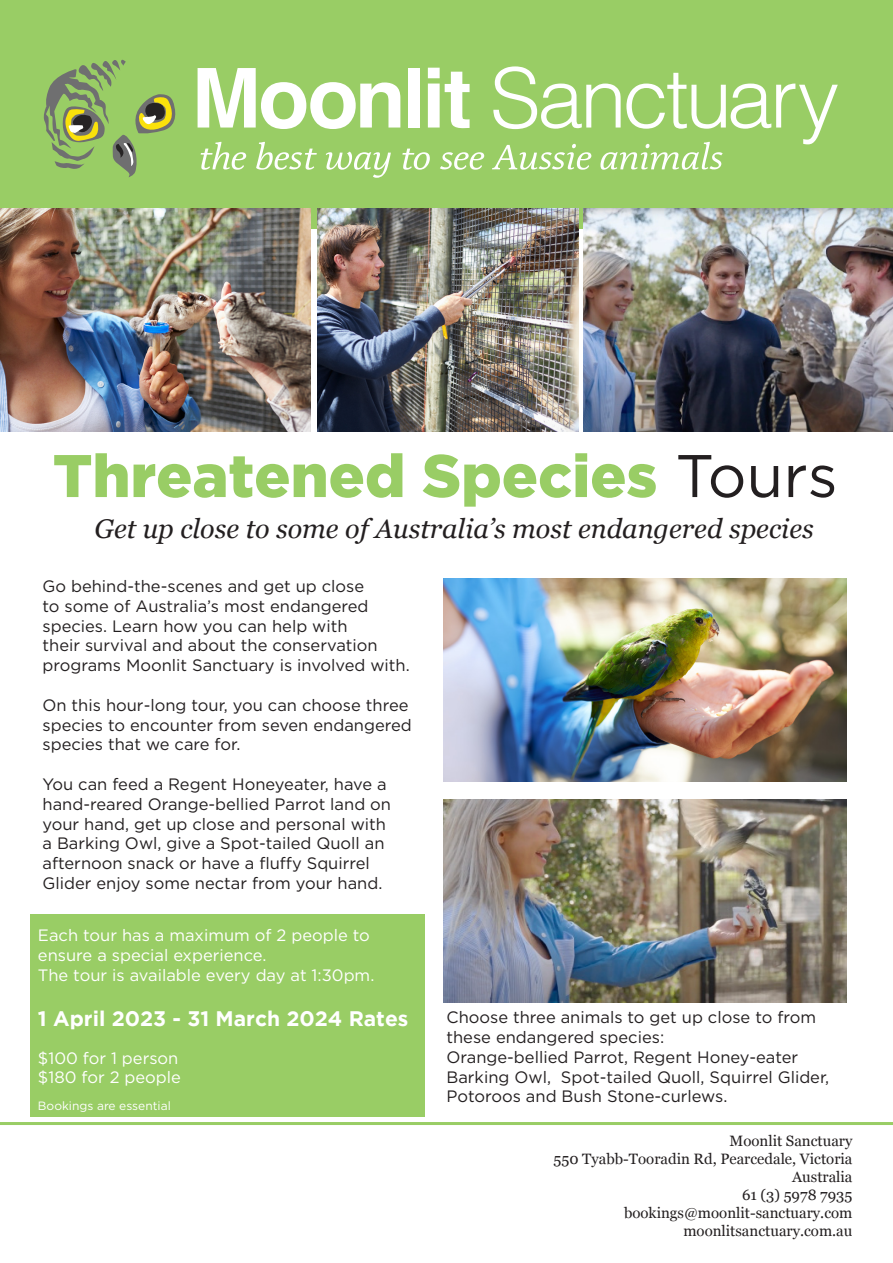
<style>
.page{position:relative;width:893px;height:1263px;background:#fff}
.page>*{position:absolute;margin:0;border:0;box-sizing:border-box;transform-origin:0 0}
.t1{font:900 60px "Gotham";color:#99cd65}
.t2{font:italic 27px "Georgia";color:#231f20}
.t3{font:700 21px "Gotham";color:#fff}
.t4{font:16.5px/19.8px "Gotham";color:#231f20}
.t5{font:16.5px/19.8px "Gotham";color:#fff}
.t6{font:15px "Georgia";color:#231f20}
.t7{font:12px "Gotham";color:#fff}
.s1{font-weight:400;color:#231f20}
</style>
<div class="page">
<div style="left:30px;top:914px;width:395px;height:203px;background:#99cd65"></div>
<div style="left:0;top:0;width:893px;height:228px;background:#99cd65"></div>
<svg style="left:43px;top:59px;width:133px;height:118px"></svg>
<svg style="left:198px;top:68px;width:202px;height:61px"></svg>
<div style="left:408px;top:68px;width:12px;height:60px;background:#fff"></div>
<svg style="left:428px;top:68px;width:42px;height:60px"></svg>
<svg style="left:201px;top:142px;width:45px;height:28px"></svg>
<svg style="left:256px;top:142px;width:61px;height:28px"></svg>
<svg style="left:326px;top:152px;width:65px;height:26px"></svg>
<svg style="left:402px;top:149px;width:28px;height:21px"></svg>
<svg style="left:440px;top:152px;width:44px;height:18px"></svg>
<svg style="left:492px;top:66px;width:346px;height:104px"></svg>
<img style="left:443px;top:799px;width:404px;height:203px">
<img style="left:443px;top:579px;width:404px;height:202px">
<img style="left:317px;top:208px;width:261px;height:224px">
<img style="left:0;top:208px;width:310px;height:224px">
<img style="left:584px;top:209px;width:309px;height:223px">
<hr style="left:0;top:1122px;width:893px;height:3px;background:#99cd65">
<p class="t1" style="left:53px;top:441px;width:786px">Threatened Species <span class="s1">Tours</span></p>
<p class="t2" style="left:94px;top:513px;width:721px">Get up close to some of Australia’s most endangered species</p>
<p class="t4" style="left:43px;top:576px;width:369px">Go behind-the-scenes and get up close<br>to some of Australia’s most endangered species. Learn how you can help with<br>their survival and about the conservation programs Moonlit Sanctuary is involved with.</p>
<p class="t4" style="left:43px;top:695px;width:371px">On this hour-long tour, you can choose three species to encounter from seven endangered species that we care for.</p>
<p class="t4" style="left:43px;top:774px;width:350px">You can feed a Regent Honeyeater, have a hand-reared Orange-bellied Parrot land on your hand, get up close and personal with a Barking Owl, give a Spot-tailed Quoll an afternoon snack or have a fluffy Squirrel Glider enjoy some nectar from your hand.</p>
<p class="t5" style="left:38px;top:925px;width:333px">Each tour has a maximum of 2 people to ensure a special experience.</p>
<p class="t5" style="left:38px;top:965px;width:338px">The tour is available every day at 1:30pm.</p>
<p class="t3" style="left:38px;top:1006px;width:372px">1 April 2023 - 31 March 2024 Rates</p>
<p class="t5" style="left:38px;top:1047px;width:142px">$100 for 1 person</p>
<p class="t5" style="left:38px;top:1067px;width:145px">$180 for 2 people</p>
<p class="t7" style="left:38px;top:1098px;width:134px">Bookings are essential</p>
<p class="t4" style="left:446px;top:1007px;width:371px">Choose three animals to get up close to from these endangered species:</p>
<p class="t4" style="left:446px;top:1047px;width:353px">Orange-bellied Parrot, Regent Honey-eater</p>
<p class="t4" style="left:446px;top:1066px;width:384px">Barking Owl, Spot-tailed Quoll, Squirrel Glider,<br>Potoroos and Bush Stone-curlews.</p>
<p class="t6" style="left:729px;top:1132px;width:124px">Moonlit Sanctuary</p>
<p class="t6" style="left:554px;top:1150px;width:300px">550 Tyabb-Tooradin Rd, Pearcedale, Victoria</p>
<p class="t6" style="left:792px;top:1168px;width:62px">Australia</p>
<p class="t6" style="left:742px;top:1186px;width:112px">61 (3) 5978 7935</p>
<p class="t6" style="left:624px;top:1204px;width:230px">bookings@moonlit-sanctuary.com</p>
<p class="t6" style="left:683px;top:1222px;width:171px">moonlitsanctuary.com.au</p>
</div>
